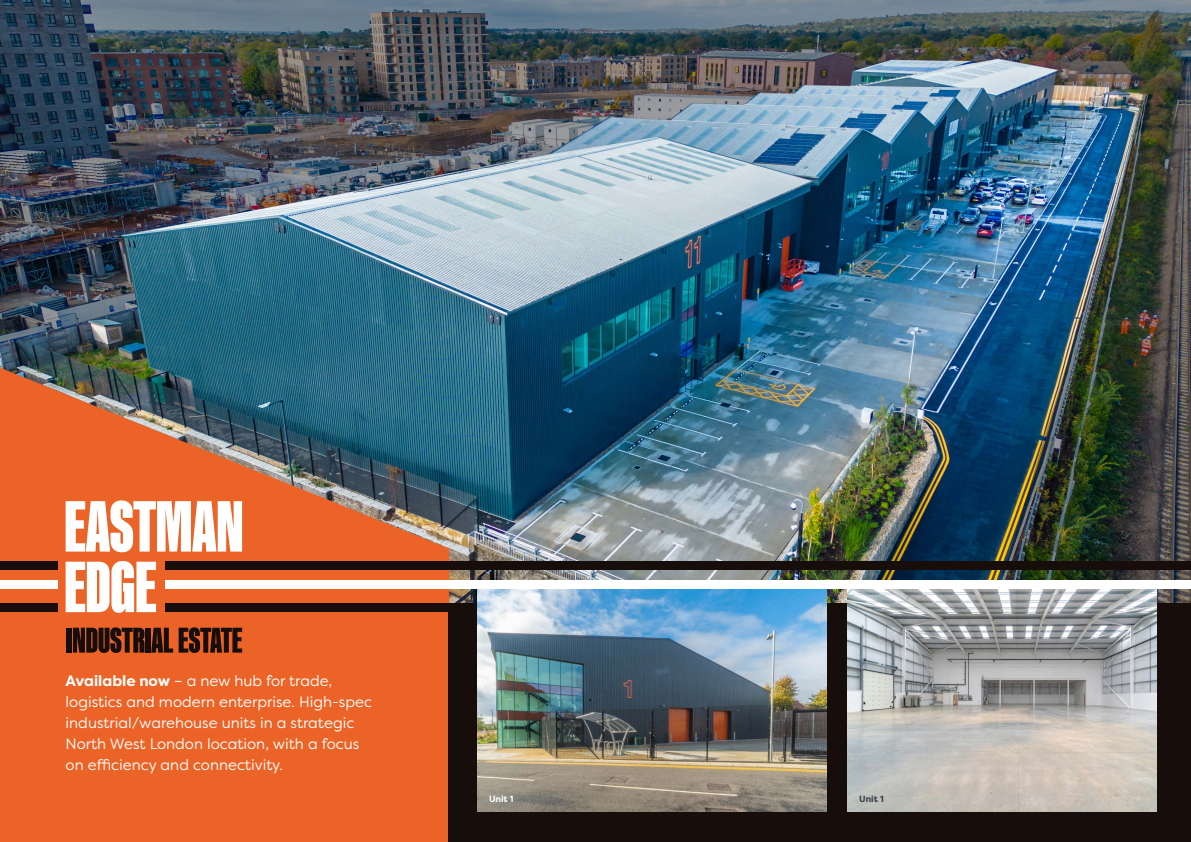
<style>
.page{position:relative;width:1191px;height:842px;background:#fff}
.page>*{position:absolute;margin:0;border:0;box-sizing:border-box;transform-origin:0 0}
.t1{font:15px/21px "Filson Pro";color:#fff}
.t2{font:700 9px "Filson Pro";color:#fff}
.t3{font:700 9px "Filson Pro";color:#383b42}
.s1{font-weight:700}
</style>
<div class="page">
<img style="left:0;top:0;width:1191px;height:604px">
<svg style="left:0;top:368px;width:449px;height:474px;background:#c56337"></svg>
<div style="left:449px;top:604px;width:742px;height:238px;background:#170d0a"></div>
<svg style="left:66px;top:500px;width:176px;height:52px"></svg>
<svg style="left:66px;top:561px;width:90px;height:52px"></svg>
<div style="left:0;top:562px;width:57px;height:8px;background:#170d0a"></div>
<div style="left:0;top:581px;width:57px;height:8px;background:#fff"></div>
<div style="left:0;top:604px;width:57px;height:8px;background:#170d0a"></div>
<div style="left:166px;top:562px;width:1025px;height:8px;background:#170d0a"></div>
<div style="left:166px;top:604px;width:1025px;height:8px;background:#170d0a"></div>
<img style="left:478px;top:589px;width:348px;height:222px">
<img style="left:848px;top:589px;width:308px;height:222px">
<div style="left:166px;top:581px;width:1025px;height:8px;background:#fff"></div>
<div style="left:67px;top:628px;width:5px;height:25px;background:#170d0a"></div>
<svg style="left:73px;top:627px;width:71px;height:26px;background:#4d2211"></svg>
<div style="left:146px;top:628px;width:5px;height:25px;background:#170d0a"></div>
<svg style="left:151px;top:628px;width:22px;height:25px"></svg>
<svg style="left:179px;top:627px;width:63px;height:26px;background:#5d2913"></svg>
<p class="t1" style="left:66px;top:670px;width:308px"><span class="s1">Available now</span> – a new hub for trade, logistics and modern enterprise. High-spec industrial/warehouse units in a strategic North West London location, with a focus on efficiency and connectivity.</p>
<p class="t2" style="left:489px;top:793px;width:26px">Unit 1</p>
<p class="t3" style="left:859px;top:793px;width:26px">Unit 1</p>
</div>
